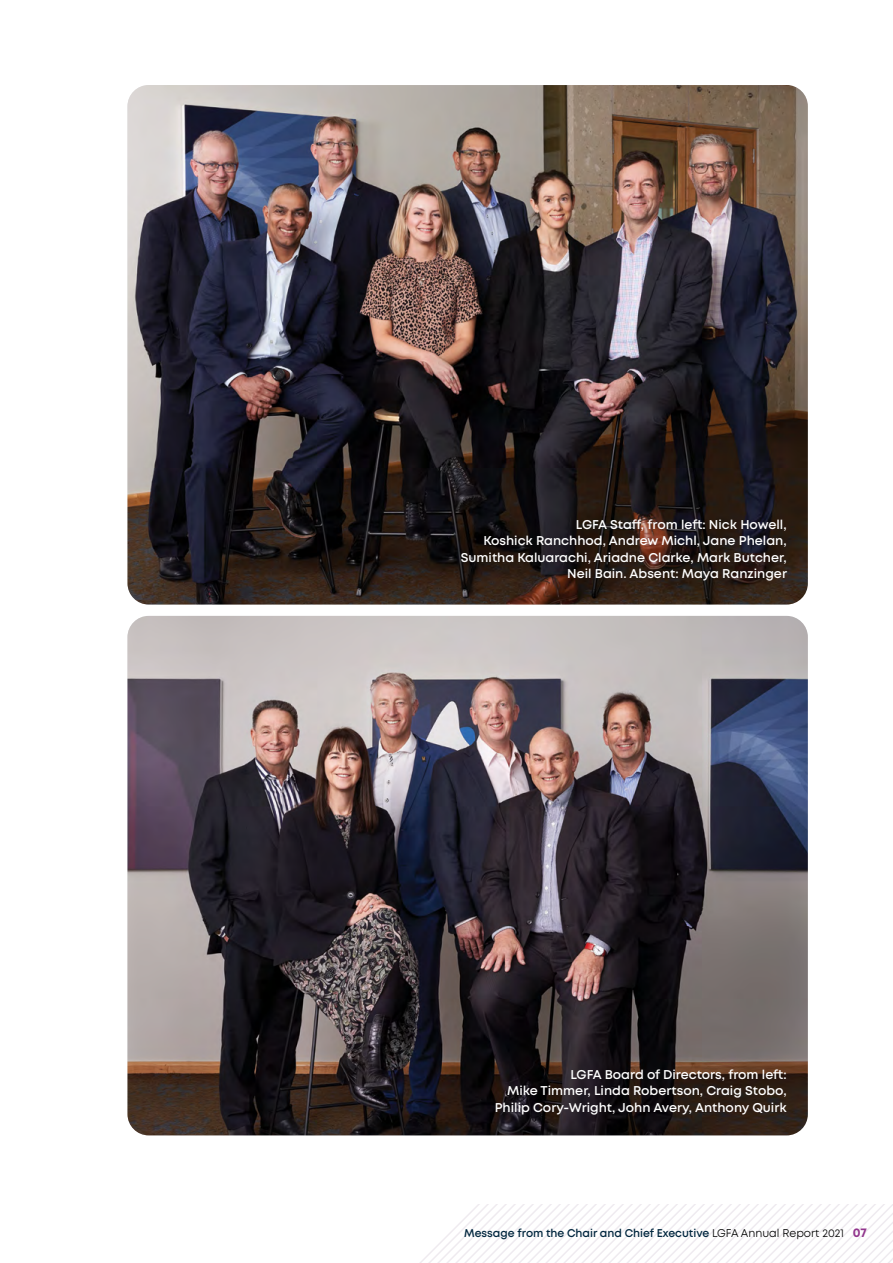
<style>
.page{position:relative;width:893px;height:1263px;background:#fff}
.page>*{position:absolute;margin:0;border:0;box-sizing:border-box;transform-origin:0 0}
.Body{font:600 12.75px/16.5px "Mont";color:#fff;text-align:right}
.Body-2{font:700 12.75px "Mont";color:#92368d}
.Body-3{font:600 11.25px "Mont";color:#00263e}
.s1{font-weight:400;color:#000}
</style>
<div class="page">
<svg style="left:420px;top:1204px;width:473px;height:59px"></svg>
<img style="left:127px;top:616px;width:681px;height:519px">
<img style="left:127px;top:85px;width:681px;height:519px">
<p class="Body" style="left:461px;top:516px;width:328px">LGFA Staff, from left: Nick Howell,<br>Koshick Ranchhod, Andrew Michl, Jane Phelan, Sumitha Kaluarachi, Ariadne Clarke, Mark Butcher, Neil Bain. Absent: Maya Ranzinger</p>
<p class="Body" style="left:495px;top:1066px;width:293px">LGFA Board of Directors, from left:<br>Mike Timmer, Linda Robertson, Craig Stobo,<br>Philip Cory-Wright, John Avery, Anthony Quirk</p>
<p class="Body-3" style="left:464px;top:1226px;width:381px">Message from the Chair and Chief Executive <span class="s1">LGFA Annual Report 2021</span></p>
<p class="Body-2" style="left:853px;top:1225px;width:16px">07</p>
</div>
